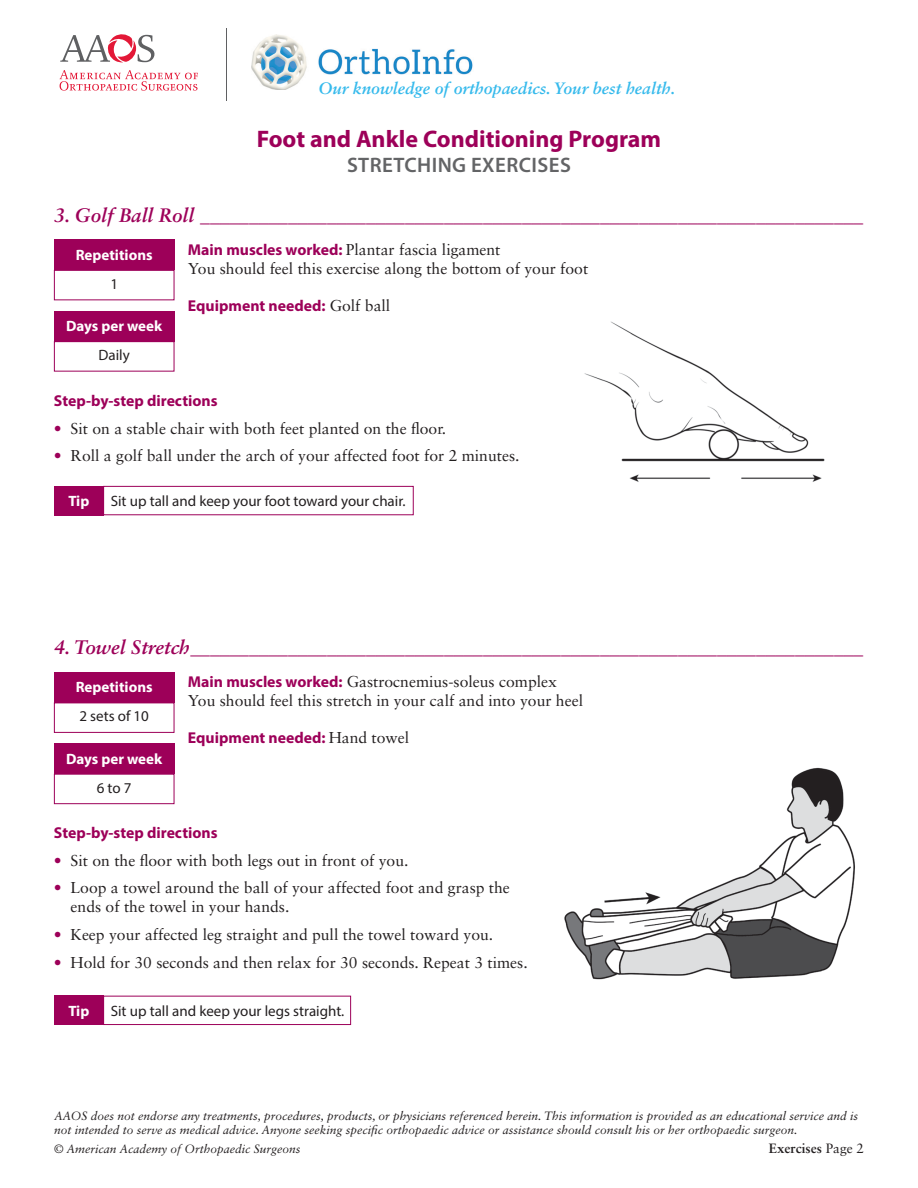
<style>
.page{position:relative;width:918px;height:1188px;background:#fff}
.page>*{position:absolute;margin:0;border:0;box-sizing:border-box;transform-origin:0 0}
.t1{font:700 24px "Myriad Pro";color:#9d0059}
.t2{font:600 21px "Myriad Pro";letter-spacing:.02em;color:#636466}
.t3{font:italic 700 19.5px "Sabon LT Std";color:#9d0059}
.t4{font:italic 700 16.5px "Sabon LT Std";color:#36baec}
.t5{font:15.75px/18.9px "Sabon LT Std";color:#231f20}
.t6{font:700 15.75px "Myriad Pro";color:#9d0059}
.t7{font:15px "Myriad Pro";color:#231f20}
.t8{font:700 15px "Myriad Pro";color:#fff}
.t9{font:700 13.5px "Sabon LT Std";color:#231f20}
.t10{font:italic 12px/14.4px "Sabon LT Std";color:#231f20}
.s1{font-family:"Myriad Pro";font-weight:700;color:#9d0059}
.s2{font-family:"Sabon LT Std";font-weight:400;color:#231f20}
.s3{color:#9d0059}
.s4{font-weight:400}
</style>
<div class="page">
<svg style="left:60px;top:70px;width:138px;height:21px"></svg>
<svg style="left:60px;top:34px;width:94px;height:29px"></svg>
<hr style="left:227px;top:28px;width:1px;height:73px;background:#5f6062">
<img style="left:252px;top:35px;width:221px;height:55px">
<div style="left:54px;top:240px;width:120px;height:30px;background:#9d0059"></div>
<div style="left:54px;top:270px;width:120px;height:30px;border:1px solid #9d0059"></div>
<div style="left:54px;top:311px;width:120px;height:30px;background:#9d0059"></div>
<div style="left:54px;top:341px;width:120px;height:31px;border:1px solid #9d0059"></div>
<img style="left:584px;top:321px;width:241px;height:161px">
<div style="left:54px;top:486px;width:50px;height:29px;background:#9d0059"></div>
<div style="left:103px;top:486px;width:311px;height:29px;border:1px solid #9d0059"></div>
<div style="left:54px;top:672px;width:120px;height:31px;background:#9d0059"></div>
<div style="left:54px;top:703px;width:120px;height:30px;border:1px solid #9d0059"></div>
<div style="left:54px;top:744px;width:120px;height:30px;background:#9d0059"></div>
<div style="left:54px;top:774px;width:120px;height:30px;border:1px solid #9d0059"></div>
<img style="left:564px;top:767px;width:291px;height:213px">
<div style="left:54px;top:996px;width:50px;height:29px;background:#9d0059"></div>
<div style="left:103px;top:996px;width:248px;height:29px;border:1px solid #9d0059"></div>
<p class="t4" style="left:318px;top:78px;width:358px">Our knowledge of orthopaedics. Your best health.</p>
<h1 class="t1" style="left:257px;top:123px;width:406px">Foot and Ankle Conditioning Program</h1>
<h2 class="t2" style="left:347px;top:152px;width:225px">STRETCHING EXERCISES</h2>
<p class="t3" style="left:54px;top:204px;width:811px">3. Golf Ball Roll ____________________________________________________________________</p>
<p class="t5" style="left:188px;top:240px;width:402px"><span class="s1">Main muscles worked:</span> Plantar fascia ligament<br>You should feel this exercise along the bottom of your foot</p>
<p class="t6" style="left:188px;top:296px;width:204px">Equipment needed: <span class="s2">Golf ball</span></p>
<p class="t8" style="left:76px;top:245px;width:78px">Repetitions</p>
<p class="t7" style="left:110px;top:274px;width:9px">1</p>
<p class="t8" style="left:66px;top:316px;width:98px">Days per week</p>
<p class="t7" style="left:99px;top:346px;width:33px">Daily</p>
<p class="t6" style="left:54px;top:390px;width:165px">Step-by-step directions</p>
<p class="t5" style="left:54px;top:419px;width:394px"><span class="s3">•</span> Sit on a stable chair with both feet planted on the floor.</p>
<p class="t5" style="left:54px;top:446px;width:467px"><span class="s3">•</span> Roll a golf ball under the arch of your affected foot for 2 minutes.</p>
<p class="t8" style="left:68px;top:491px;width:22px">Tip</p>
<p class="t7" style="left:111px;top:492px;width:296px">Sit up tall and keep your foot toward your chair.</p>
<p class="t3" style="left:54px;top:636px;width:811px">4. Towel Stretch_____________________________________________________________________</p>
<p class="t5" style="left:188px;top:672px;width:397px"><span class="s1">Main muscles worked:</span> Gastrocnemius-soleus complex<br>You should feel this stretch in your calf and into your heel</p>
<p class="t6" style="left:188px;top:728px;width:223px">Equipment needed: <span class="s2">Hand towel</span></p>
<p class="t8" style="left:76px;top:678px;width:78px">Repetitions</p>
<p class="t7" style="left:79px;top:707px;width:71px">2 sets of 10</p>
<p class="t8" style="left:66px;top:749px;width:98px">Days per week</p>
<p class="t7" style="left:97px;top:778px;width:36px">6 to 7</p>
<p class="t6" style="left:54px;top:822px;width:165px">Step-by-step directions</p>
<p class="t5" style="left:54px;top:851px;width:356px"><span class="s3">•</span> Sit on the floor with both legs out in front of you.</p>
<p class="t5" style="left:71px;top:878px;width:441px;text-indent:-17px"><span class="s3">•</span> Loop a towel around the ball of your affected foot and grasp the ends of the towel in your hands.</p>
<p class="t5" style="left:54px;top:925px;width:441px"><span class="s3">•</span> Keep your affected leg straight and pull the towel toward you.</p>
<p class="t5" style="left:54px;top:953px;width:475px"><span class="s3">•</span> Hold for 30 seconds and then relax for 30 seconds. Repeat 3 times.</p>
<p class="t8" style="left:68px;top:1001px;width:22px">Tip</p>
<p class="t7" style="left:111px;top:1002px;width:235px">Sit up tall and keep your legs straight.</p>
<p class="t10" style="left:54px;top:1108px;width:806px">AAOS does not endorse any treatments, procedures, products, or physicians referenced herein. This information is provided as an educational service and is not intended to serve as medical advice. Anyone seeking specific orthopaedic advice or assistance should consult his or her orthopaedic surgeon.</p>
<p class="t10" style="left:54px;top:1142px;width:248px">© American Academy of Orthopaedic Surgeons</p>
<p class="t9" style="left:769px;top:1140px;width:97px">Exercises <span class="s4">Page 2</span></p>
</div>
